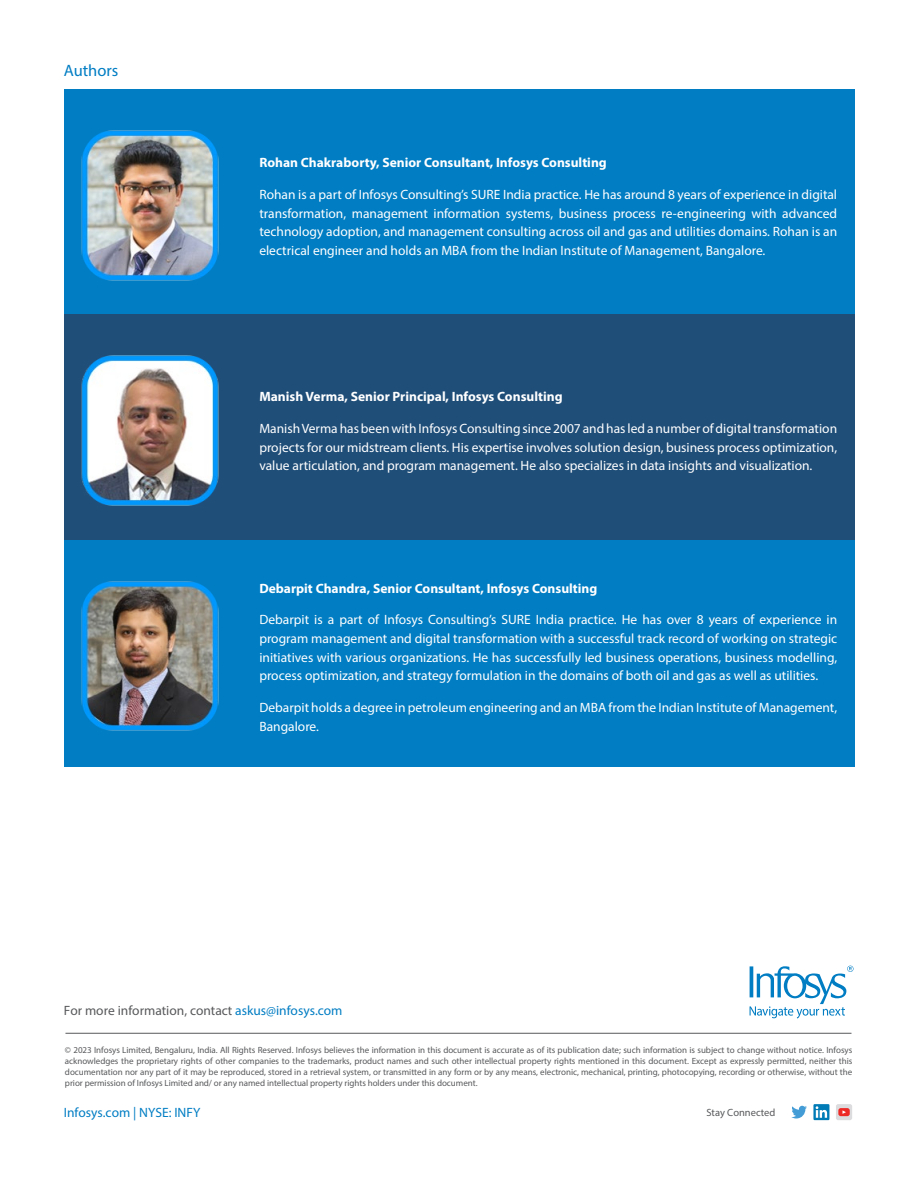
<style>
.page{position:relative;width:918px;height:1188px;background:#fff}
.page>*{position:absolute;margin:0;border:0;box-sizing:border-box;transform-origin:0 0}
.t1{font:16.5px "Myriad Pro";color:#007dc3}
.t2{font:13.5px/18.8px "Myriad Pro";color:#fff;text-align:justify}
.t3{font:700 13.5px "Myriad Pro";color:#fff}
.t4{font:13.5px "Myriad Pro";color:#58595b}
.t5{font:13.5px "Myriad Pro";color:#007dc3}
.t6{font:10.5px "Myriad Pro";color:#58595b}
.t7{font:9px/10.8px "Myriad Pro";letter-spacing:-.005em;color:#58595b;text-align:justify}
.s1{color:#007dc3}
</style>
<div class="page">
<svg style="left:791px;top:1106px;width:16px;height:13px"></svg>
<svg style="left:813px;top:1104px;width:16px;height:16px"></svg>
<svg style="left:816px;top:1106px;width:11px;height:12px"></svg>
<div style="left:836px;top:1104px;width:16px;height:16px;background:#dcdcdf;border-radius:2px"></div>
<div style="left:838px;top:1108px;width:12px;height:8px;background:#ee2a26;border-radius:2px"></div>
<svg style="left:842px;top:1110px;width:4px;height:4px"></svg>
<svg style="left:750px;top:966px;width:104px;height:52px"></svg>
<hr style="left:65px;top:1033px;width:787px;height:1px;background:#58595b">
<div style="left:64px;top:89px;width:790px;height:227px;background:#007dc3"></div>
<div style="left:64px;top:315px;width:790px;height:226px;background:#1f4e79"></div>
<div style="left:64px;top:540px;width:790px;height:227px;background:#007dc3"></div>
<img style="left:81px;top:130px;width:138px;height:151px">
<img style="left:81px;top:355px;width:138px;height:151px">
<img style="left:81px;top:581px;width:138px;height:150px">
<p class="t1" style="left:64px;top:60px;width:56px">Authors</p>
<p class="t3" style="left:259px;top:154px;width:349px">Rohan Chakraborty, Senior Consultant, Infosys Consulting</p>
<p class="t2" style="left:259px;top:185px;width:579px">Rohan is a part of Infosys Consulting’s SURE India practice. He has around 8 years of experience in digital transformation, management information systems, business process re-engineering with advanced technology adoption, and management consulting across oil and gas and utilities domains. Rohan is an electrical engineer and holds an MBA from the Indian Institute of Management, Bangalore.</p>
<p class="t3" style="left:259px;top:388px;width:305px">Manish Verma, Senior Principal, Infosys Consulting</p>
<p class="t2" style="left:259px;top:419px;width:579px">Manish Verma has been with Infosys Consulting since 2007 and has led a number of digital transformation projects for our midstream clients. His expertise involves solution design, business process optimization, value articulation, and program management. He also specializes in data insights and visualization.</p>
<p class="t3" style="left:259px;top:579px;width:340px">Debarpit Chandra, Senior Consultant, Infosys Consulting</p>
<p class="t2" style="left:259px;top:610px;width:579px">Debarpit is a part of Infosys Consulting’s SURE India practice. He has over 8 years of experience in program management and digital transformation with a successful track record of working on strategic initiatives with various organizations. He has successfully led business operations, business modelling, process optimization, and strategy formulation in the domains of both oil and gas as well as utilities.</p>
<p class="t2" style="left:259px;top:698px;width:579px">Debarpit holds a degree in petroleum engineering and an MBA from the Indian Institute of Management,<br>Bangalore.</p>
<p class="t4" style="left:64px;top:1003px;width:280px">For more information, contact <span class="s1">askus@infosys.com</span></p>
<p class="t7" style="left:65px;top:1045px;width:789px">© 2023 Infosys Limited, Bengaluru, India. All Rights Reserved. Infosys believes the information in this document is accurate as of its publication date; such information is subject to change without notice. Infosys acknowledges the proprietary rights of other companies to the trademarks, product names and such other intellectual property rights mentioned in this document. Except as expressly permitted, neither this documentation nor any part of it may be reproduced, stored in a retrieval system, or transmitted in any form or by any means, electronic, mechanical, printing, photocopying, recording or otherwise, without the prior permission of Infosys Limited and/ or any named intellectual property rights holders under this document.</p>
<p class="t5" style="left:64px;top:1104px;width:138px">Infosys.com | NYSE: INFY</p>
<p class="t6" style="left:706px;top:1106px;width:70px">Stay Connected</p>
</div>
